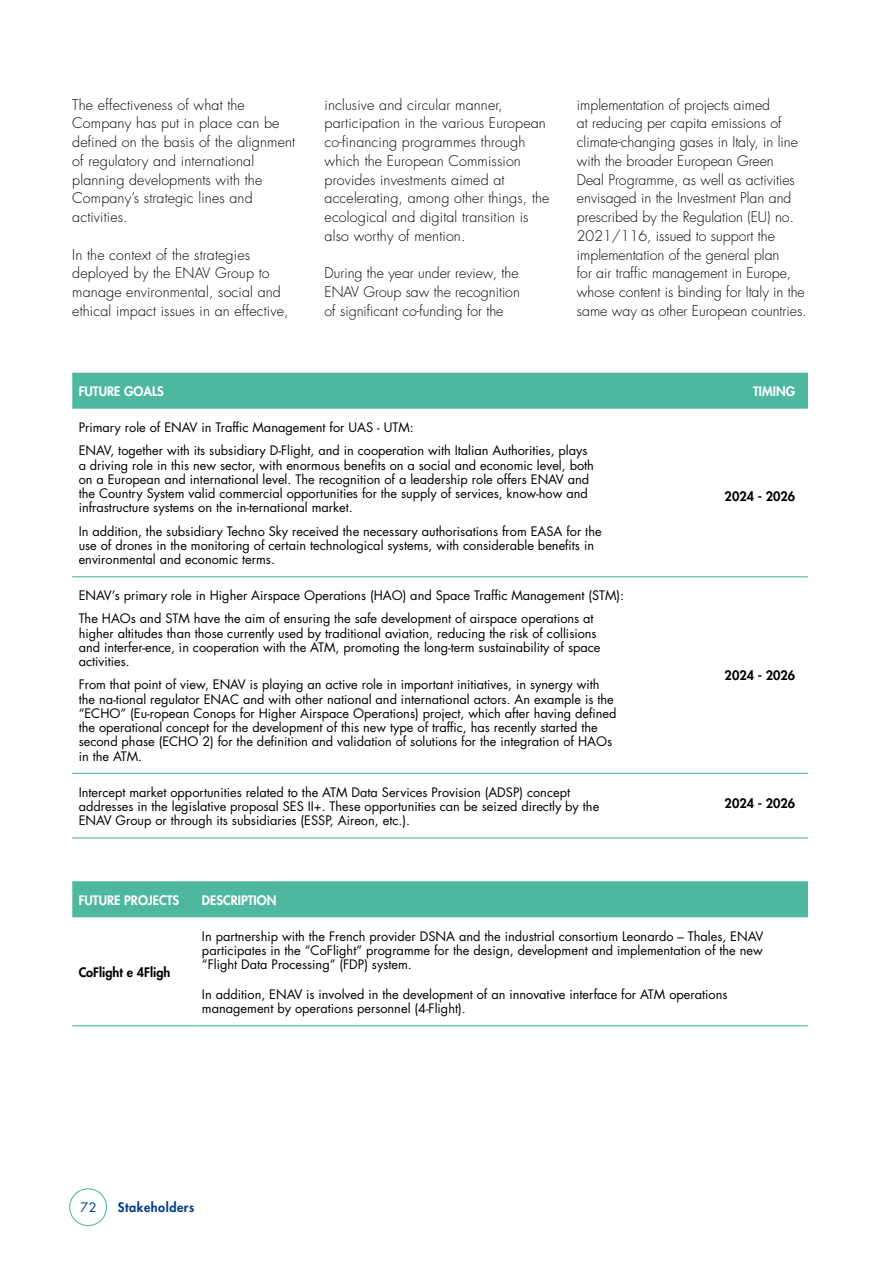
<style>
.page{position:relative;width:893px;height:1263px;background:#fff}
.page>*{position:absolute;margin:0;border:0;box-sizing:border-box;transform-origin:0 0}
.t1{font:300 14.25px/18.8px "Futura Std";letter-spacing:.01em;color:#000}
.t2{font:12.75px/14.2px "Futura Std";color:#000}
.t3{font:800 12.75px "Futura Std";color:#fff}
.t4{font:800 12.75px "Futura Std";color:#000}
.t5{font:800 12.75px "Futura Std";letter-spacing:.04em;color:#003e8c}
.t6{font:12.75px "Futura Std";color:#003e8c}
</style>
<div class="page">
<div style="left:69px;top:1188px;width:38px;height:38px;border:1px solid #4eb79f;border-radius:50%"></div>
<div style="left:72px;top:373px;width:736px;height:36px;background:#4eb79f"></div>
<hr style="left:638px;top:576px;width:170px;height:1px;background:#4eb79f">
<hr style="left:72px;top:576px;width:566px;height:1px;background:#4eb79f">
<hr style="left:72px;top:773px;width:566px;height:1px;background:#4eb79f">
<hr style="left:638px;top:773px;width:170px;height:1px;background:#4eb79f">
<hr style="left:72px;top:837px;width:566px;height:1px;background:#4eb79f">
<hr style="left:638px;top:837px;width:170px;height:1px;background:#4eb79f">
<div style="left:72px;top:881px;width:736px;height:36px;background:#4eb79f"></div>
<hr style="left:72px;top:1025px;width:124px;height:1px;background:#4eb79f">
<hr style="left:196px;top:1025px;width:612px;height:1px;background:#4eb79f">
<p class="t1" style="left:72px;top:95px;width:224px">The effectiveness of what the<br>Company has put in place can be defined on the basis of the alignment of regulatory and international planning developments with the<br>Company’s strategic lines and activities.</p>
<p class="t1" style="left:72px;top:245px;width:218px">In the context of the strategies deployed by the ENAV Group to manage environmental, social and ethical impact issues in an effective,</p>
<p class="t1" style="left:325px;top:95px;width:226px">inclusive and circular manner, participation in the various European co-financing programmes through which the European Commission provides investments aimed at accelerating, among other things, the ecological and digital transition is also worthy of mention.</p>
<p class="t1" style="left:325px;top:264px;width:197px;text-align:justify">During the year under review, the ENAV Group saw the recognition of significant co-funding for the</p>
<p class="t1" style="left:577px;top:95px;width:231px">implementation of projects aimed<br>at reducing per capita emissions of climate-changing gases in Italy, in line with the broader European Green<br>Deal Programme, as well as activities envisaged in the Investment Plan and prescribed by the Regulation (EU) no.<br>2021/116, issued to support the implementation of the general plan<br>for air traffic management in Europe, whose content is binding for Italy in the same way as other European countries.</p>
<p class="t3" style="left:79px;top:383px;width:87px">FUTURE GOALS</p>
<p class="t3" style="left:753px;top:383px;width:43px">TIMING</p>
<p class="t2" style="left:79px;top:420px;width:337px">Primary role of ENAV in Traffic Management for UAS - UTM:</p>
<p class="t2" style="left:79px;top:444px;width:517px">ENAV, together with its subsidiary D-Flight, and in cooperation with Italian Authorities, plays a driving role in this new sector, with enormous benefits on a social and economic level, both on a European and international level. The recognition of a leadership role offers ENAV and the Country System valid commercial opportunities for the supply of services, know-how and infrastructure systems on the in-ternational market.</p>
<p class="t2" style="left:79px;top:524px;width:524px">In addition, the subsidiary Techno Sky received the necessary authorisations from EASA for the use of drones in the monitoring of certain technological systems, with considerable benefits in environmental and economic terms.</p>
<p class="t2" style="left:79px;top:588px;width:547px">ENAV’s primary role in Higher Airspace Operations (HAO) and Space Traffic Management (STM):</p>
<p class="t4" style="left:725px;top:488px;width:72px">2024 - 2026</p>
<p class="t2" style="left:79px;top:612px;width:523px">The HAOs and STM have the aim of ensuring the safe development of airspace operations at higher altitudes than those currently used by traditional aviation, reducing the risk of collisions and interfer-ence, in cooperation with the ATM, promoting the long-term sustainability of space activities.</p>
<p class="t2" style="left:79px;top:678px;width:539px">From that point of view, ENAV is playing an active role in important initiatives, in synergy with the na-tional regulator ENAC and with other national and international actors. An example is the “ECHO” (Eu-ropean Conops for Higher Airspace Operations) project, which after having defined the operational concept for the development of this new type of traffic, has recently started the second phase (ECHO 2) for the definition and validation of solutions for the integration of HAOs in the ATM.</p>
<p class="t2" style="left:79px;top:785px;width:522px">Intercept market opportunities related to the ATM Data Services Provision (ADSP) concept addresses in the legislative proposal SES II+. These opportunities can be seized directly by the<br>ENAV Group or through its subsidiaries (ESSP, Aireon, etc.).</p>
<p class="t4" style="left:725px;top:795px;width:72px">2024 - 2026</p>
<p class="t4" style="left:725px;top:668px;width:72px">2024 - 2026</p>
<p class="t3" style="left:79px;top:892px;width:102px">FUTURE PROJECTS</p>
<p class="t3" style="left:202px;top:892px;width:76px">DESCRIPTION</p>
<p class="t4" style="left:79px;top:964px;width:93px">CoFlight e 4Fligh</p>
<p class="t2" style="left:202px;top:929px;width:563px;text-align:justify">In partnership with the French provider DSNA and the industrial consortium Leonardo – Thales, ENAV participates in the “CoFlight” programme for the design, development and implementation of the new “Flight Data Processing” (FDP) system.</p>
<p class="t2" style="left:202px;top:987px;width:527px">In addition, ENAV is involved in the development of an innovative interface for ATM operations management by operations personnel (4-Flight).</p>
<p class="t6" style="left:80px;top:1199px;width:18px">72</p>
<p class="t5" style="left:118px;top:1199px;width:78px">Stakeholders</p>
</div>
